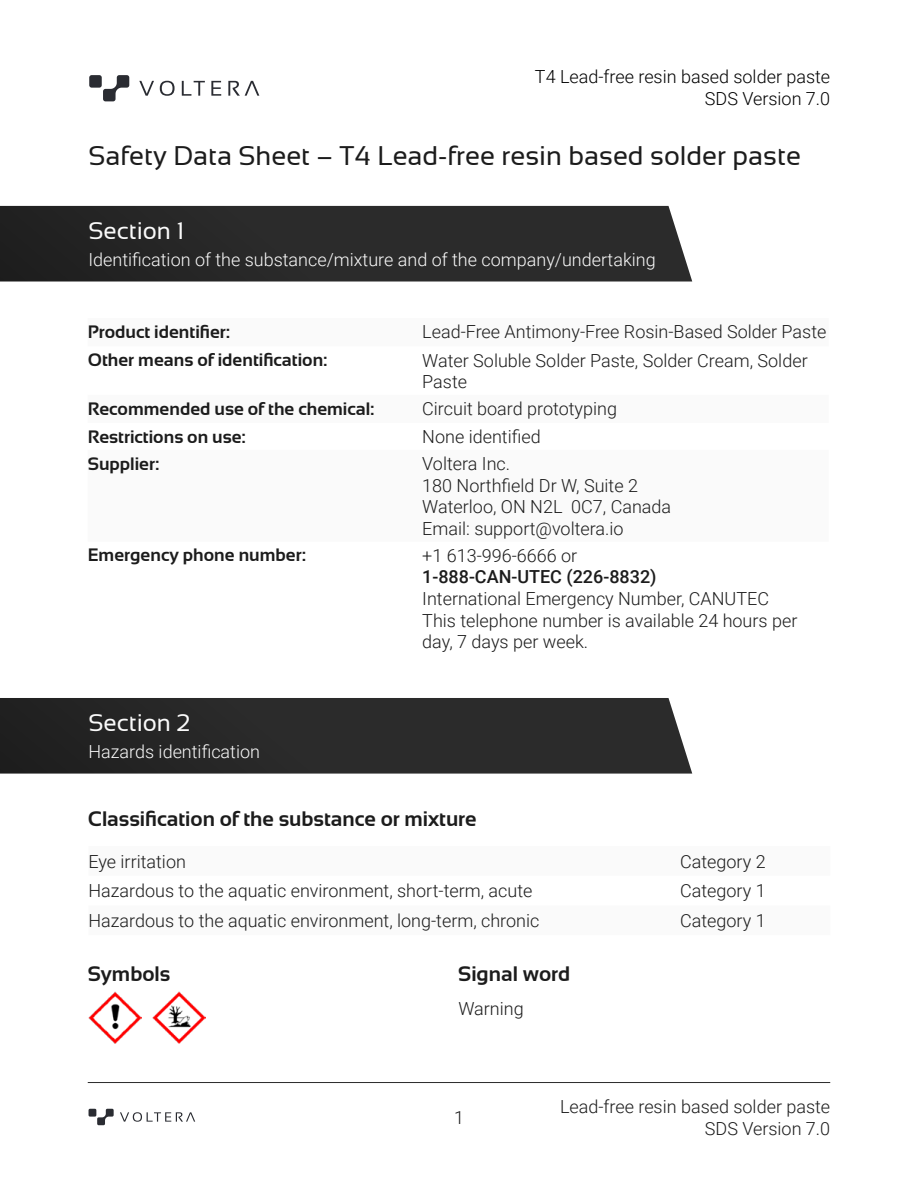
<style>
.page{position:relative;width:918px;height:1188px;background:#fff}
.page>*{position:absolute;margin:0;border:0;box-sizing:border-box;transform-origin:0 0}
.t1{font:27px "Sansation";color:#1c1c1c}
.t2{font:24px "Sansation";color:#fafafa}
.t3{font:700 21px "Sansation";color:#1c1c1c}
.t4{font:300 18px/21.6px "Roboto";color:#1c1c1c}
.t5{font:700 18px "Sansation";color:#1c1c1c}
.t6{font:300 18px "Roboto";color:#fafafa}
.t7{font:300 18px/21.6px "Roboto";color:#000;text-align:right}
.t8{font:500 18px "Roboto";color:#1c1c1c}
</style>
<div class="page">
<svg style="left:88px;top:1108px;width:108px;height:18px"></svg>
<hr style="left:88px;top:1082px;width:742px;height:1px;background:#2b2b2b">
<img style="left:152px;top:991px;width:53px;height:53px">
<svg style="left:0;top:698px;width:692px;height:76px;background:#2d2d2d"></svg>
<svg style="left:0;top:206px;width:692px;height:76px;background:#2d2d2d"></svg>
<img style="left:88px;top:991px;width:53px;height:53px">
<svg style="left:89px;top:75px;width:171px;height:27px"></svg>
<p class="t7" style="left:535px;top:66px;width:297px">T4 Lead-free resin based solder paste<br>SDS Version 7.0</p>
<h1 class="t1" style="left:88px;top:140px;width:714px">Safety Data Sheet – T4 Lead-free resin based solder paste</h1>
<h2 class="t2" style="left:88px;top:217px;width:98px">Section 1</h2>
<p class="t6" style="left:88px;top:247px;width:569px">Identification of the substance/mixture and of the company/undertaking</p>
<p class="t5" style="left:88px;top:322px;width:144px">Product identifier:</p>
<p class="t4" style="left:422px;top:321px;width:406px">Lead-Free Antimony-Free Rosin-Based Solder Paste</p>
<p class="t5" style="left:88px;top:350px;width:241px">Other means of identification:</p>
<p class="t4" style="left:422px;top:349px;width:387px">Water Soluble Solder Paste, Solder Cream, Solder<br>Paste</p>
<p class="t5" style="left:88px;top:398px;width:288px">Recommended use of the chemical:</p>
<p class="t4" style="left:422px;top:397px;width:196px">Circuit board prototyping</p>
<p class="t5" style="left:88px;top:426px;width:160px">Restrictions on use:</p>
<p class="t4" style="left:422px;top:425px;width:120px">None identified</p>
<p class="t5" style="left:88px;top:453px;width:73px">Supplier:</p>
<p class="t4" style="left:422px;top:452px;width:250px">Voltera Inc.<br>180 Northfield Dr W, Suite 2<br>Waterloo, ON N2L 0C7, Canada<br>Email: support@voltera.io</p>
<p class="t5" style="left:88px;top:545px;width:220px">Emergency phone number:</p>
<p class="t4" style="left:422px;top:544px;width:157px">+1 613-996-6666 or</p>
<p class="t8" style="left:422px;top:564px;width:236px">1-888-CAN-UTEC (226-8832)</p>
<p class="t4" style="left:422px;top:587px;width:377px">International Emergency Number, CANUTEC<br>This telephone number is available 24 hours per day, 7 days per week.</p>
<h2 class="t2" style="left:88px;top:709px;width:103px">Section 2</h2>
<p class="t6" style="left:88px;top:739px;width:173px">Hazards identification</p>
<p class="t3" style="left:88px;top:807px;width:391px">Classification of the substance or mixture</p>
<p class="t4" style="left:88px;top:850px;width:99px">Eye irritation</p>
<p class="t4" style="left:680px;top:850px;width:87px">Category 2</p>
<p class="t4" style="left:88px;top:879px;width:445px">Hazardous to the aquatic environment, short-term, acute</p>
<p class="t4" style="left:680px;top:879px;width:87px">Category 1</p>
<p class="t4" style="left:88px;top:909px;width:453px">Hazardous to the aquatic environment, long-term, chronic</p>
<p class="t4" style="left:680px;top:909px;width:87px">Category 1</p>
<p class="t3" style="left:88px;top:962px;width:84px">Symbols</p>
<p class="t3" style="left:458px;top:962px;width:114px">Signal word</p>
<p class="t4" style="left:458px;top:997px;width:67px">Warning</p>
<p class="t4" style="left:454px;top:1106px;width:11px">1</p>
<p class="t4" style="left:560px;top:1095px;width:272px;text-align:right">Lead-free resin based solder paste<br>SDS Version 7.0</p>
</div>
